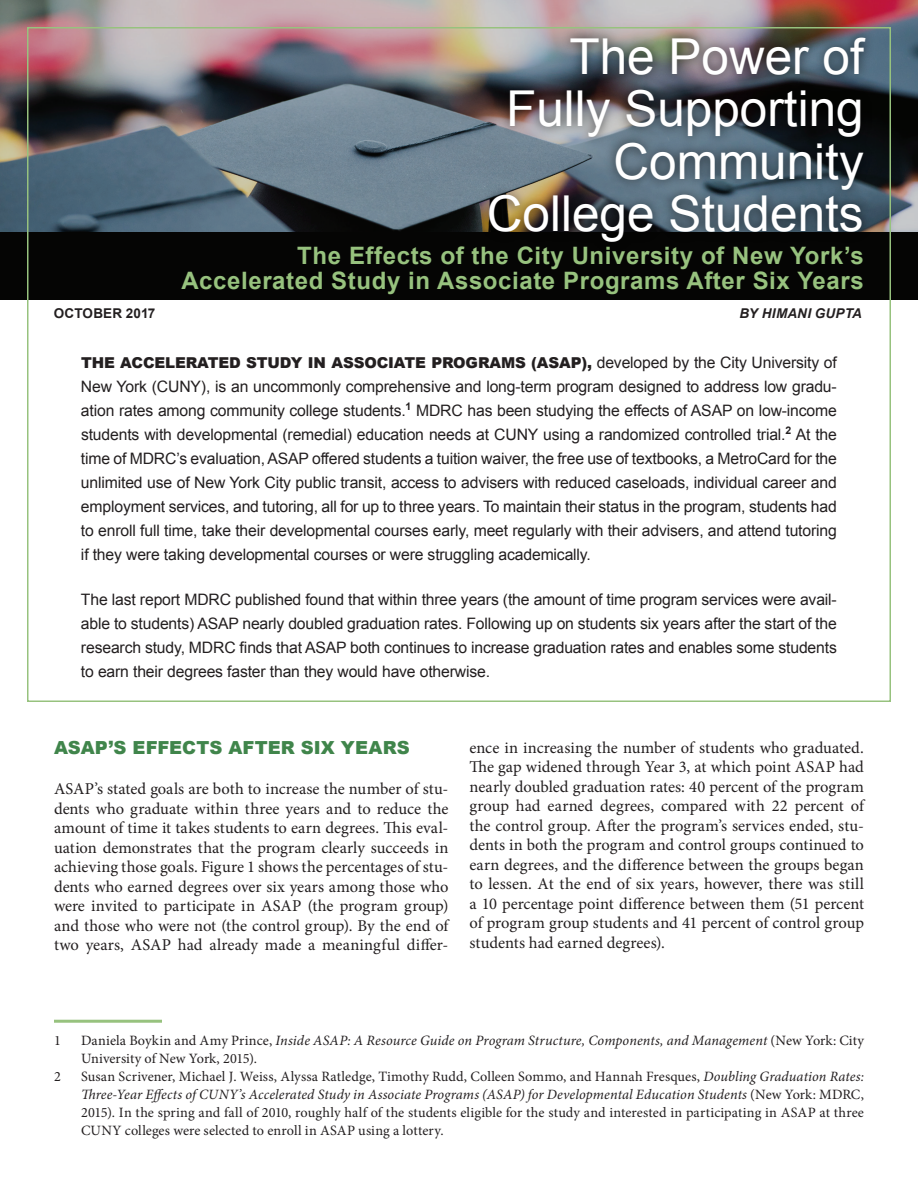
<style>
.page{position:relative;width:918px;height:1188px;background:#fff}
.page>*{position:absolute;margin:0;border:0;box-sizing:border-box;transform-origin:0 0}
.t1{font:49.5px/52.5px "Arial";color:#fff;text-align:right}
.t2{font:700 24px/25.5px "Arial";letter-spacing:.025em;color:#97c27e;text-align:right}
.t3{font:900 18px "Arial";color:#40854b}
.t4{font:16.5px/19.5px "Minion Pro";color:#231f20;text-align:justify}
.t5{font:15.75px/24px "Arial";letter-spacing:-.01em;color:#231f20;text-align:justify}
.t6{font:900 15px "Arial";letter-spacing:-.01em;color:#231f20}
.t7{font:14.25px/18px "Minion Pro";letter-spacing:.005em;color:#231f20;text-align:justify}
.t8{font:italic 14.25px/18px "Minion Pro";letter-spacing:.005em;color:#231f20}
.t9{font:italic 700 13.5px "Arial";letter-spacing:.01em;color:#231f20}
.t10{font:700 13.5px "Arial";letter-spacing:.01em;color:#231f20}
.s1{font-weight:400;font-size:15.75px}
.s2{font-style:normal}
.s3{font-style:italic}
</style>
<div class="page">
<img style="left:0;top:0;width:918px;height:232px">
<div style="left:0;top:232px;width:918px;height:68px;background:#050504"></div>
<img style="left:449px;top:16px;width:444px;height:216px">
<hr style="left:54px;top:1020px;width:108px;height:3px;background:#97c27e">
<h1 class="t1" style="left:487px;top:31px;width:379px">The Power of<br>Fully Supporting<br>Community<br>College Students</h1>
<h2 class="t2" style="left:181px;top:243px;width:684px">The Effects of the City University of New York’s<br>Accelerated Study in Associate Programs After Six Years</h2>
<p class="t10" style="left:54px;top:304px;width:103px">OCTOBER 2017</p>
<p class="t9" style="left:740px;top:304px;width:124px">BY HIMANI GUPTA</p>
<p class="t6" style="left:81px;top:352px;width:757px">THE ACCELERATED STUDY IN ASSOCIATE PROGRAMS (ASAP), <span class="s1">developed by the City University of</span></p>
<p class="t5" style="left:81px;top:375px;width:758px">New York (CUNY), is an uncommonly comprehensive and long-term program designed to address low gradu&shy;ation rates among community college students.<sup>1</sup> MDRC has been studying the effects of ASAP on low-income students with developmental (remedial) education needs at CUNY using a randomized controlled trial.<sup>2</sup> At the time of MDRC’s evaluation, ASAP offered students a tuition waiver, the free use of textbooks, a MetroCard for the unlimited use of New York City public transit, access to advisers with reduced caseloads, individual career and employment services, and tutoring, all for up to three years. To maintain their status in the program, students had to enroll full time, take their developmental courses early, meet regularly with their advisers, and attend tutoring if they were taking developmental courses or were struggling academically.</p>
<p class="t5" style="left:81px;top:588px;width:757px">The last report MDRC published found that within three years (the amount of time program services were avail&shy;able to students) ASAP nearly doubled graduation rates. Following up on students six years after the start of the research study, MDRC finds that ASAP both continues to increase graduation rates and enables some students to earn their degrees faster than they would have otherwise.</p>
<p class="t3" style="left:54px;top:734px;width:357px">ASAP’S EFFECTS AFTER SIX YEARS</p>
<p class="t4" style="left:54px;top:779px;width:396px">ASAP’s stated goals are both to increase the number of stu&shy;dents who graduate within three years and to reduce the amount of time it takes students to earn degrees. This eval&shy;uation demonstrates that the program clearly succeeds in achieving those goals. Figure 1 shows the percentages of stu&shy;dents who earned degrees over six years among those who were invited to participate in ASAP (the program group) and those who were not (the control group). By the end of two years, ASAP had already made a meaningful differ-</p>
<p class="t4" style="left:470px;top:738px;width:396px">ence in increasing the number of students who graduated.<br>The gap widened through Year 3, at which point ASAP had nearly doubled graduation rates: 40 percent of the program group had earned degrees, compared with 22 percent of the control group. After the program’s services ended, stu&shy;dents in both the program and control groups continued to earn degrees, and the difference between the groups began to lessen. At the end of six years, however, there was still a 10 percentage point difference between them (51 percent of program group students and 41 percent of control group students had earned degrees).</p>
<p class="t7" style="left:54px;top:1031px;width:8px">1</p>
<p class="t8" style="left:81px;top:1031px;width:785px"><span class="s2">Daniela Boykin and Amy Prince,</span> Inside ASAP: A Resource Guide on Program Structure, Components, and Management <span class="s2">(New York: City<br>University of New York, 2015).</span></p>
<p class="t7" style="left:54px;top:1067px;width:8px">2</p>
<p class="t7" style="left:81px;top:1067px;width:785px">Susan Scrivener, Michael J. Weiss, Alyssa Ratledge, Timothy Rudd, Colleen Sommo, and Hannah Fresques, <span class="s3">Doubling Graduation Rates:<br>Three-Year Effects of CUNY’s Accelerated Study in Associate Programs (ASAP) for Developmental Education Students</span> (New York: MDRC, 2015). In the spring and fall of 2010, roughly half of the students eligible for the study and interested in participating in ASAP at three CUNY colleges were selected to enroll in ASAP using a lottery.</p>
</div>
